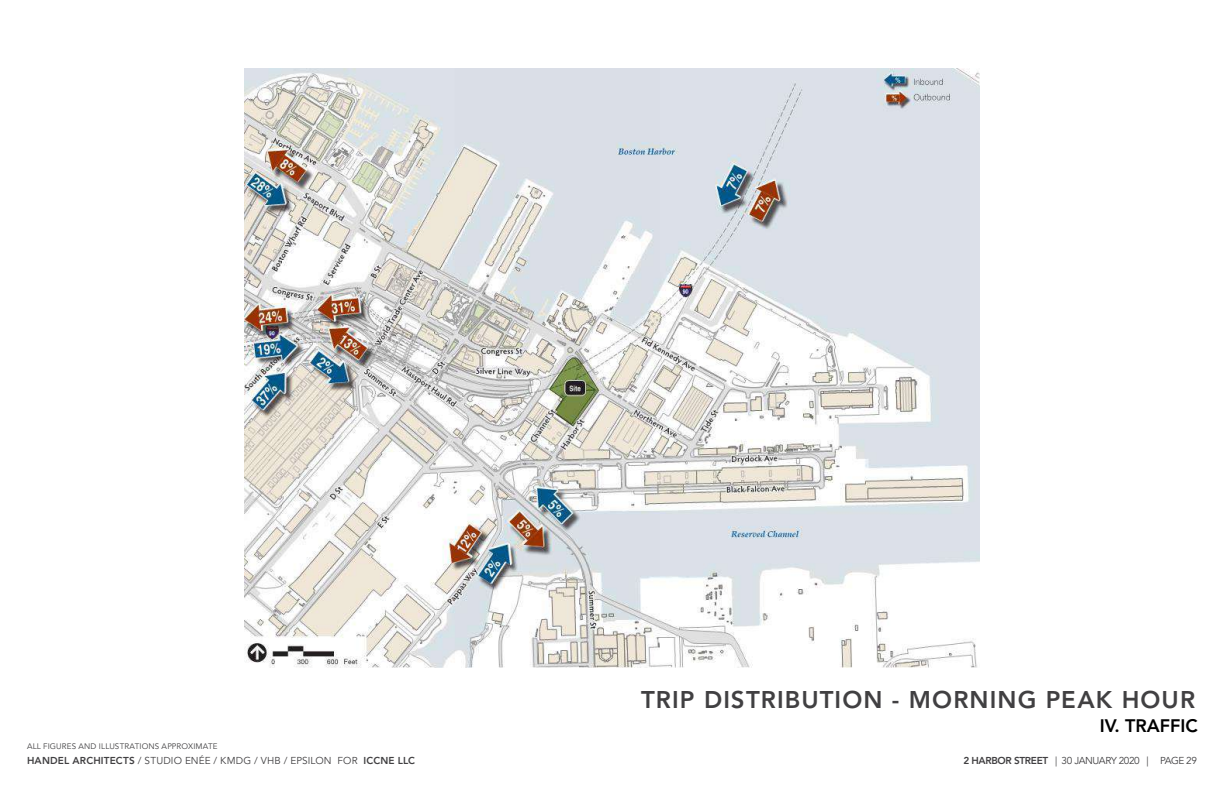
<style>
.page{position:relative;width:1224px;height:792px;background:#fff}
.page>*{position:absolute;margin:0;border:0;box-sizing:border-box;transform-origin:0 0}
.t1{font:800 24px "Avenir LT Std";letter-spacing:.045em;color:#414042}
.t2{font:800 18px "Avenir LT Std";color:#000}
.t3{font:10px "Avenir LT Std";color:#414042}
.t4{font:10px "Avenir LT Std";letter-spacing:-.04em;color:#414042}
.t5{font:8px "Avenir LT Std";letter-spacing:.02em;color:#414042}
.s1{font-weight:800}
</style>
<div class="page">
<img style="left:245px;top:68px;width:734px;height:600px">
<p class="t5" style="left:27px;top:741px;width:192px">ALL FIGURES AND ILLUSTRATIONS APPROXIMATE</p>
<p class="t3" style="left:27px;top:754px;width:390px"><span class="s1">HANDEL ARCHITECTS</span> / STUDIO ENÉE / KMDG / VHB / EPSILON FOR <span class="s1">ICCNE LLC</span></p>
<h1 class="t1" style="left:641px;top:685px;width:556px">TRIP DISTRIBUTION - MORNING PEAK HOUR</h1>
<h2 class="t2" style="left:1100px;top:715px;width:100px">IV. TRAFFIC</h2>
<p class="t4" style="left:963px;top:754px;width:235px"><span class="s1">2 HARBOR STREET</span> | 30 JANUARY 2020 | PAGE 29</p>
</div>
